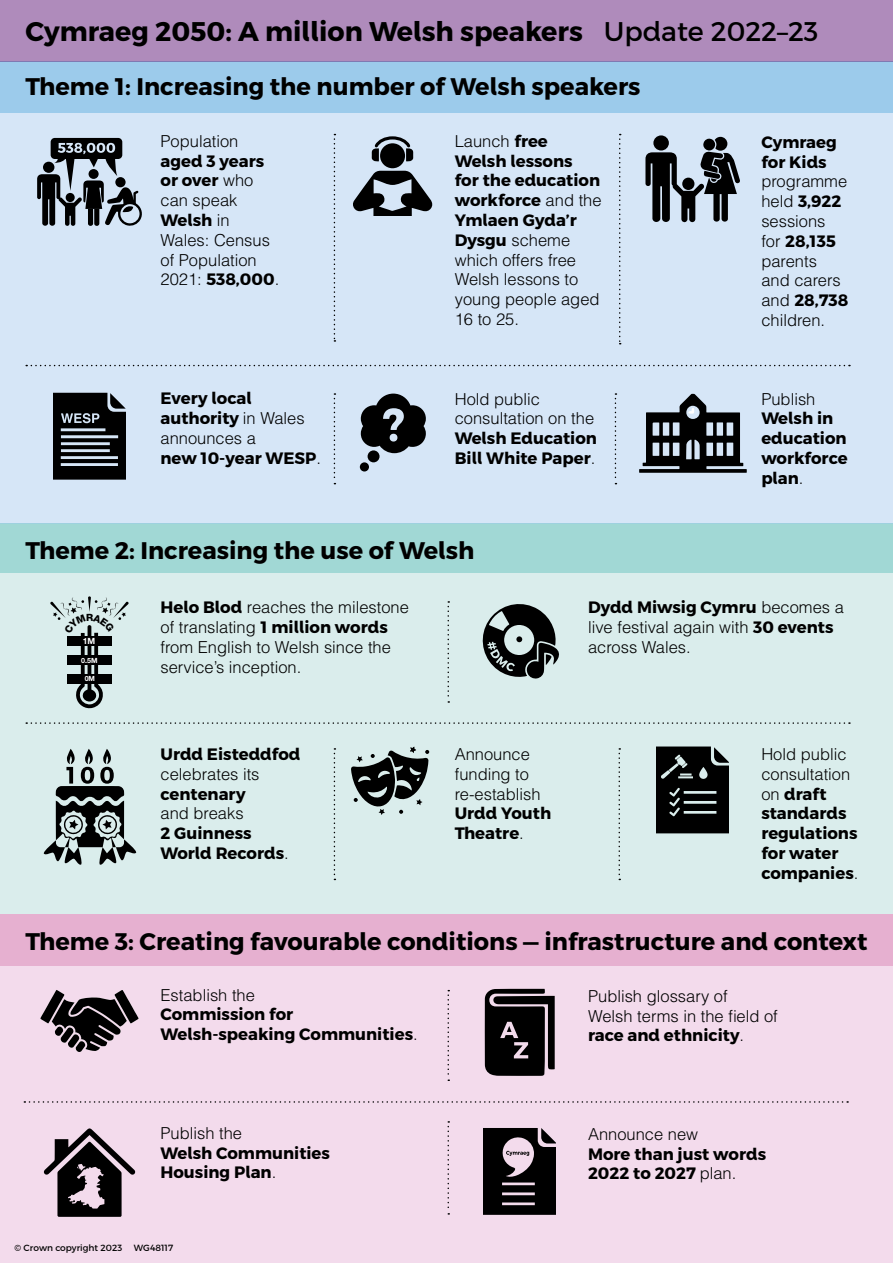
<style>
.page{position:relative;width:893px;height:1263px;background:#fff}
.page>*{position:absolute;margin:0;border:0;box-sizing:border-box;transform-origin:0 0}
.H1_-_Main_Heading{font:700 27px "Cymraeg";color:#000}
.H2_-_Subheadings_Bold{font:700 24px "Cymraeg";color:#000}
.P_-_Body_text{font:300 16.5px/19.8px "Helvetica LT Std";color:#000}
.P_-_Body_text-2{font:700 16.5px/19.8px "Cymraeg";color:#000}
.Credits{font:9px "Cymraeg";color:#000}
.t1{font:700 8.55px "Helvetica Neue LT Std";color:#fff}
.t2{font:700 7.05px "Helvetica Neue LT Std";color:#fff}
.s1{font-weight:400}
.s2{font-family:"Cymraeg";font-weight:700}
.s3{font-family:"Helvetica LT Std";font-weight:300}
</style>
<div class="page">
<div style="left:0;top:522px;width:893px;height:403px;background:#daedec"></div>
<div style="left:0;top:0;width:893px;height:523px;background:#d6e6f7"></div>
<div style="left:0;top:914px;width:893px;height:349px;background:#f3dbec"></div>
<div style="left:0;top:0;width:893px;height:61px;background:#af8bbb"></div>
<div style="left:0;top:914px;width:893px;height:51px;background:#e6b0d0"></div>
<div style="left:0;top:61px;width:893px;height:51px;background:#9ccbeb"></div>
<div style="left:0;top:523px;width:893px;height:50px;background:#a1d8d5"></div>
<svg style="left:619px;top:134px;width:2px;height:210px"></svg>
<svg style="left:615px;top:393px;width:1px;height:91px"></svg>
<svg style="left:618px;top:748px;width:2px;height:132px"></svg>
<svg style="left:334px;top:134px;width:1px;height:208px"></svg>
<svg style="left:334px;top:393px;width:1px;height:91px"></svg>
<svg style="left:334px;top:748px;width:1px;height:132px"></svg>
<svg style="left:26px;top:722px;width:824px;height:2px"></svg>
<svg style="left:24px;top:1101px;width:824px;height:2px"></svg>
<svg style="left:26px;top:365px;width:824px;height:1px"></svg>
<svg style="left:447px;top:601px;width:2px;height:102px"></svg>
<svg style="left:447px;top:990px;width:2px;height:91px"></svg>
<svg style="left:447px;top:1121px;width:2px;height:93px"></svg>
<svg style="left:482px;top:604px;width:77px;height:75px"></svg>
<svg style="left:485px;top:989px;width:70px;height:87px;background:#272326"></svg>
<svg style="left:40px;top:990px;width:98px;height:62px"></svg>
<svg style="left:43px;top:1128px;width:92px;height:89px"></svg>
<svg style="left:43px;top:749px;width:94px;height:116px"></svg>
<svg style="left:353px;top:171px;width:80px;height:45px"></svg>
<div style="left:380px;top:143px;width:25px;height:25px;background:#000;border-radius:50%"></div>
<svg style="left:372px;top:136px;width:41px;height:26px"></svg>
<svg style="left:37px;top:138px;width:105px;height:88px"></svg>
<svg style="left:53px;top:393px;width:72px;height:87px;background:#2d3034"></svg>
<svg style="left:657px;top:746px;width:72px;height:87px;background:#1e2121"></svg>
<svg style="left:484px;top:1128px;width:72px;height:87px"></svg>
<svg style="left:653px;top:135px;width:16px;height:16px"></svg>
<svg style="left:645px;top:137px;width:95px;height:85px"></svg>
<div style="left:368px;top:450px;width:11px;height:12px;background:#000;border-radius:50%"></div>
<div style="left:360px;top:462px;width:9px;height:9px;background:#000;border-radius:50%"></div>
<svg style="left:361px;top:394px;width:65px;height:59px"></svg>
<svg style="left:639px;top:394px;width:108px;height:79px"></svg>
<svg style="left:351px;top:746px;width:78px;height:69px"></svg>
<svg style="left:50px;top:596px;width:79px;height:113px"></svg>
<h1 class="H1_-_Main_Heading" style="left:25px;top:15px;width:794px">Cymraeg 2050: A million Welsh speakers <span class="s1">Update 2022–23</span></h1>
<h2 class="H2_-_Subheadings_Bold" style="left:25px;top:72px;width:617px">Theme 1: Increasing the number of Welsh speakers</h2>
<p class="P_-_Body_text" style="left:160px;top:131px;width:120px">Population <span class="s2">aged 3 years or over</span> who can speak<br><span class="s2">Welsh</span> in<br>Wales: Census of Population<br>2021: <span class="s2">538,000</span>.</p>
<p class="P_-_Body_text" style="left:455px;top:131px;width:148px">Launch <span class="s2">free<br>Welsh lessons<br>for the education workforce</span> and the<br><span class="s2">Ymlaen Gyda’r<br>Dysgu</span> scheme which offers free<br>Welsh lessons to young people aged<br>16 to 25.</p>
<p class="P_-_Body_text" style="left:761px;top:132px;width:89px"><span class="s2">Cymraeg for Kids </span>programme held <span class="s2">3,922 </span>sessions for <span class="s2">28,135 </span>parents and carers and <span class="s2">28,738 </span>children.</p>
<p class="P_-_Body_text-2" style="left:160px;top:389px;width:162px">Every local authority <span class="s3">in Wales announces a<br></span>new 10-year WESP<span class="s3">.</span></p>
<p class="P_-_Body_text" style="left:455px;top:389px;width:144px">Hold public consultation on the<br><span class="s2">Welsh Education<br>Bill White Paper</span>.</p>
<p class="P_-_Body_text-2" style="left:761px;top:389px;width:88px"><span class="s3">Publish<br></span>Welsh in education workforce plan<span class="s3">.</span></p>
<h2 class="H2_-_Subheadings_Bold" style="left:25px;top:536px;width:451px">Theme 2: Increasing the use of Welsh</h2>
<p class="t1" style="left:83px;top:635px;width:14px">1M</p>
<p class="t2" style="left:81px;top:656px;width:18px">0.5M</p>
<p class="t2" style="left:85px;top:675px;width:12px">0M</p>
<p class="P_-_Body_text" style="left:160px;top:597px;width:250px"><span class="s2">Helo Blod</span> reaches the milestone of translating <span class="s2">1 million words </span>from English to Welsh since the service’s inception.</p>
<p class="P_-_Body_text-2" style="left:160px;top:744px;width:141px">Urdd Eisteddfod <span class="s3">celebrates its </span>centenary<br><span class="s3">and breaks<br></span>2 Guinness<br>World Records<span class="s3">.</span></p>
<p class="P_-_Body_text" style="left:455px;top:744px;width:98px">Announce funding to re-establish<br><span class="s2">Urdd Youth<br>Theatre</span>.</p>
<p class="P_-_Body_text" style="left:588px;top:597px;width:257px"><span class="s2">Dydd Miwsig Cymru</span> becomes a live festival again with <span class="s2">30 events </span>across Wales.</p>
<p class="P_-_Body_text-2" style="left:761px;top:744px;width:99px"><span class="s3">Hold public consultation on</span> draft standards regulations for water companies<span class="s3">.</span></p>
<h2 class="H2_-_Subheadings_Bold" style="left:25px;top:927px;width:844px">Theme 3: Creating favourable conditions — infrastructure and context</h2>
<p class="P_-_Body_text-2" style="left:160px;top:985px;width:259px"><span class="s3">Establish the<br></span>Commission for<br>Welsh-speaking Communities<span class="s3">.</span></p>
<p class="P_-_Body_text-2" style="left:160px;top:1123px;width:171px"><span class="s3">Publish the<br></span>Welsh Communities<br>Housing Plan<span class="s3">.</span></p>
<p class="Credits" style="left:15px;top:1242px;width:109px">© Crown copyright 2023</p>
<p class="Credits" style="left:134px;top:1242px;width:41px">WG48117</p>
<p class="P_-_Body_text" style="left:588px;top:986px;width:191px">Publish glossary of<br>Welsh terms in the field of <span class="s2">race and ethnicity</span>.</p>
<p class="P_-_Body_text-2" style="left:588px;top:1124px;width:180px"><span class="s3">Announce new<br></span>More than just words<br>2022 to 2027 <span class="s3">plan.</span></p>
</div>
